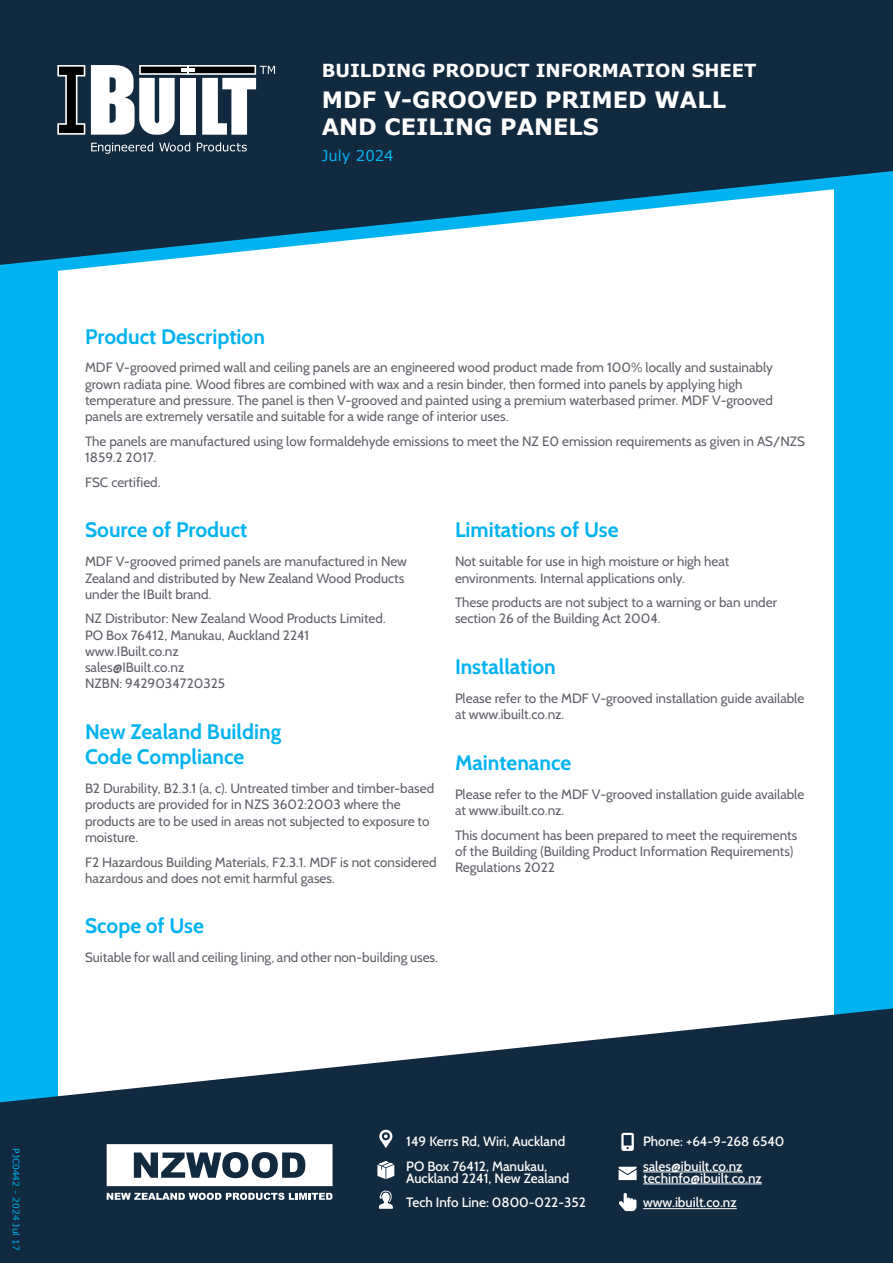
<style>
.page{position:relative;width:893px;height:1263px;background:#fff}
.page>*{position:absolute;margin:0;border:0;box-sizing:border-box;transform-origin:0 0}
.t1{font:700 22.5px/27px "Verdana";color:#fff}
.t2{font:700 21px/25.2px "Cabin";color:#00b3f0}
.t3{font:700 18px "Verdana";color:#fff}
.t4{font:14.85px "Verdana";color:#00b3f0}
.t5{font:13.5px/16.2px "Cabin";color:#61606a}
.t6{font:500 13.5px/24.8px "Cabin";color:#fff}
.t7{font:9px "Verdana";color:#00b3f0}
</style>
<div class="page">
<div style="left:0;top:154px;width:893px;height:1109px;background:#00b3f0"></div>
<div style="left:58px;top:142px;width:775px;height:1063px;background:#fff"></div>
<div style="left:0;top:0;width:893px;height:171px;background:#112a3f"></div>
<svg style="left:0;top:171px;width:893px;height:106px"></svg>
<svg style="left:57px;top:65px;width:28px;height:70px;background:#333d45"></svg>
<svg style="left:91px;top:65px;width:184px;height:71px"></svg>
<svg style="left:91px;top:142px;width:62px;height:12px"></svg>
<svg style="left:159px;top:142px;width:31px;height:10px"></svg>
<svg style="left:197px;top:142px;width:50px;height:10px"></svg>
<svg style="left:0;top:1008px;width:893px;height:255px;fill:#112a3f"></svg>
<svg style="left:107px;top:1193px;width:226px;height:7px"></svg>
<svg style="left:107px;top:1144px;width:226px;height:42px"></svg>
<hr style="left:643px;top:1171px;width:100px;height:1px;background:#fff">
<hr style="left:643px;top:1183px;width:119px;height:1px;background:#fff">
<hr style="left:643px;top:1208px;width:94px;height:1px;background:#fff">
<svg style="left:379px;top:1130px;width:14px;height:18px"></svg>
<svg style="left:377px;top:1161px;width:17px;height:18px"></svg>
<svg style="left:379px;top:1190px;width:14px;height:19px"></svg>
<svg style="left:621px;top:1133px;width:13px;height:18px"></svg>
<svg style="left:618px;top:1167px;width:19px;height:13px"></svg>
<svg style="left:619px;top:1193px;width:17px;height:18px"></svg>
<h3 class="t3" style="left:322px;top:58px;width:436px">BUILDING PRODUCT INFORMATION SHEET</h3>
<h1 class="t1" style="left:322px;top:86px;width:406px">MDF V-GROOVED PRIMED WALL<br>AND CEILING PANELS</h1>
<p class="t4" style="left:322px;top:146px;width:73px">July 2024</p>
<h2 class="t2" style="left:85px;top:323px;width:181px">Product Description</h2>
<p class="t5" style="left:85px;top:360px;width:689px">MDF V-grooved primed wall and ceiling panels are an engineered wood product made from 100% locally and sustainably grown radiata pine. Wood fibres are combined with wax and a resin binder, then formed into panels by applying high temperature and pressure. The panel is then V-grooved and painted using a premium waterbased primer. MDF V-grooved panels are extremely versatile and suitable for a wide range of interior uses.</p>
<p class="t5" style="left:85px;top:433px;width:722px">The panels are manufactured using low formaldehyde emissions to meet the NZ E0 emission requirements as given in AS/NZS<br>1859.2 2017.</p>
<p class="t5" style="left:85px;top:474px;width:77px">FSC certified.</p>
<h2 class="t2" style="left:85px;top:517px;width:164px">Source of Product</h2>
<p class="t5" style="left:85px;top:553px;width:324px">MDF V-grooved primed panels are manufactured in New<br>Zealand and distributed by New Zealand Wood Products under the IBuilt brand.</p>
<p class="t5" style="left:85px;top:610px;width:302px">NZ Distributor: New Zealand Wood Products Limited.<br>PO Box 76412, Manukau, Auckland 2241 www.IBuilt.co.nz<br>sales@IBuilt.co.nz<br>NZBN: 9429034720325</p>
<h2 class="t2" style="left:85px;top:719px;width:198px">New Zealand Building<br>Code Compliance</h2>
<p class="t5" style="left:85px;top:780px;width:351px">B2 Durability, B2.3.1 (a, c). Untreated timber and timber-based products are provided for in NZS 3602:2003 where the products are to be used in areas not subjected to exposure to moisture.</p>
<p class="t5" style="left:85px;top:853px;width:353px">F2 Hazardous Building Materials, F2.3.1. MDF is not considered hazardous and does not emit harmful gases.</p>
<h2 class="t2" style="left:85px;top:913px;width:120px">Scope of Use</h2>
<p class="t5" style="left:85px;top:949px;width:354px">Suitable for wall and ceiling lining, and other non-building uses.</p>
<h2 class="t2" style="left:455px;top:517px;width:165px">Limitations of Use</h2>
<p class="t5" style="left:455px;top:553px;width:276px">Not suitable for use in high moisture or high heat environments. Internal applications only.</p>
<p class="t5" style="left:455px;top:594px;width:323px">These products are not subject to a warning or ban under section 26 of the Building Act 2004.</p>
<h2 class="t2" style="left:455px;top:654px;width:102px">Installation</h2>
<p class="t5" style="left:455px;top:690px;width:351px">Please refer to the MDF V-grooved installation guide available at www.ibuilt.co.nz.</p>
<h2 class="t2" style="left:455px;top:750px;width:118px">Maintenance</h2>
<p class="t5" style="left:455px;top:786px;width:351px">Please refer to the MDF V-grooved installation guide available at www.ibuilt.co.nz.</p>
<p class="t5" style="left:455px;top:827px;width:344px">This document has been prepared to meet the requirements of the Building (Building Product Information Requirements)<br>Regulations 2022</p>
<p class="t7" style="left:22px;top:1148px;width:104px;rotate:90deg">PJC0442 - 2024 Jul 17</p>
<p class="t6" style="left:406px;top:1128px;width:161px">149 Kerrs Rd, Wiri, Auckland<br>PO Box 76412, Manukau,</p>
<p class="t6" style="left:406px;top:1165px;width:181px">Auckland 2241, New Zealand<br>Tech Info Line: 0800-022-352</p>
<p class="t6" style="left:643px;top:1128px;width:143px">Phone: +64-9-268 6540 sales@ibuilt.co.nz</p>
<p class="t6" style="left:643px;top:1165px;width:120px">techinfo@ibuilt.co.nz www.ibuilt.co.nz</p>
</div>
